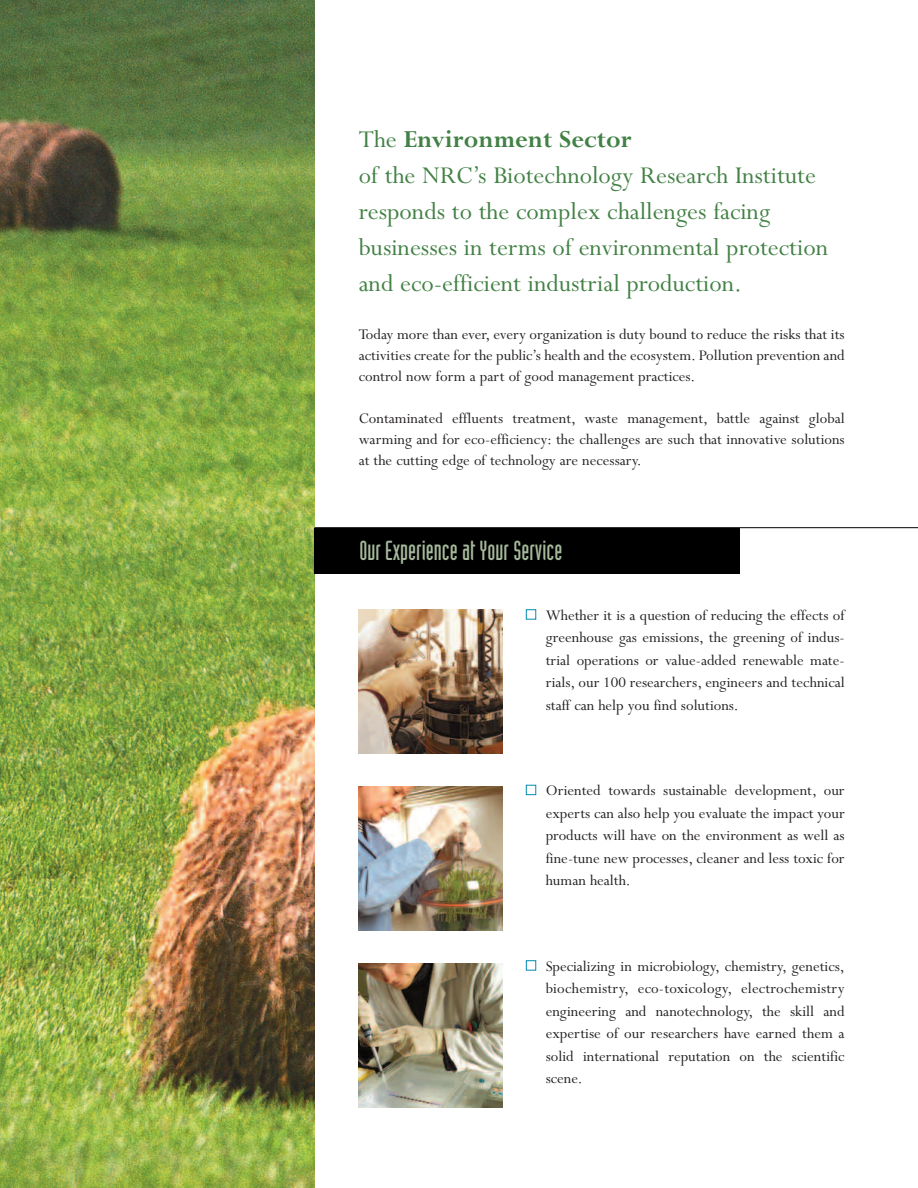
<style>
.page{position:relative;width:918px;height:1188px;background:#fff}
.page>*{position:absolute;margin:0;border:0;box-sizing:border-box;transform-origin:0 0}
.t1{font:27px/36px "Perpetua";color:#428145}
.t2{font:27px "Industria Solid";color:#a4b899}
.t3{font:16.5px/22.5px "Perpetua";color:#231f20;text-align:justify}
.s1{font-weight:700}
</style>
<div class="page">
<img style="left:359px;top:609px;width:144px;height:144px">
<img style="left:359px;top:787px;width:144px;height:144px">
<img style="left:359px;top:964px;width:144px;height:144px">
<img style="left:0;top:0;width:315px;height:1188px">
<div style="left:526px;top:960px;width:10px;height:11px;border:1px solid #008bb0"></div>
<div style="left:526px;top:785px;width:10px;height:10px;border:1px solid #008bb0"></div>
<div style="left:526px;top:609px;width:10px;height:11px;border:1px solid #008bb0"></div>
<div style="left:315px;top:528px;width:425px;height:45px;background:#000"></div>
<hr style="left:315px;top:527px;width:603px;height:1px;background:#000">
<h1 class="t1" style="left:359px;top:124px;width:471px">The <span class="s1">Environment Sector<br></span>of the NRC’s Biotechnology Research Institute responds to the complex challenges facing businesses in terms of environmental protection and eco-efficient industrial production.</h1>
<p class="t3" style="left:359px;top:325px;width:487px;line-height:21px">Today more than ever, every organization is duty bound to reduce the risks that its activities create for the public’s health and the ecosystem. Pollution prevention and control now form a part of good management practices.</p>
<p class="t3" style="left:359px;top:409px;width:487px;line-height:21px">Contaminated effluents treatment, waste management, battle against global warming and for eco-efficiency: the challenges are such that innovative solutions at the cutting edge of technology are necessary.</p>
<h1 class="t2" style="left:359px;top:541px;width:204px">Our Experience at Your Service</h1>
<p class="t3" style="left:546px;top:605px;width:301px">Whether it is a question of reducing the effects of greenhouse gas emissions, the greening of indus&shy;trial operations or value-added renewable mate&shy;rials, our 100 researchers, engineers and technical staff can help you find solutions.</p>
<p class="t3" style="left:546px;top:781px;width:300px">Oriented towards sustainable development, our experts can also help you evaluate the impact your products will have on the environment as well as fine-tune new processes, cleaner and less toxic for human health.</p>
<p class="t3" style="left:546px;top:956px;width:300px">Specializing in microbiology, chemistry, genetics, biochemistry, eco-toxicology, electrochemistry engineering and nanotechnology, the skill and expertise of our researchers have earned them a solid international reputation on the scientific scene.</p>
</div>
